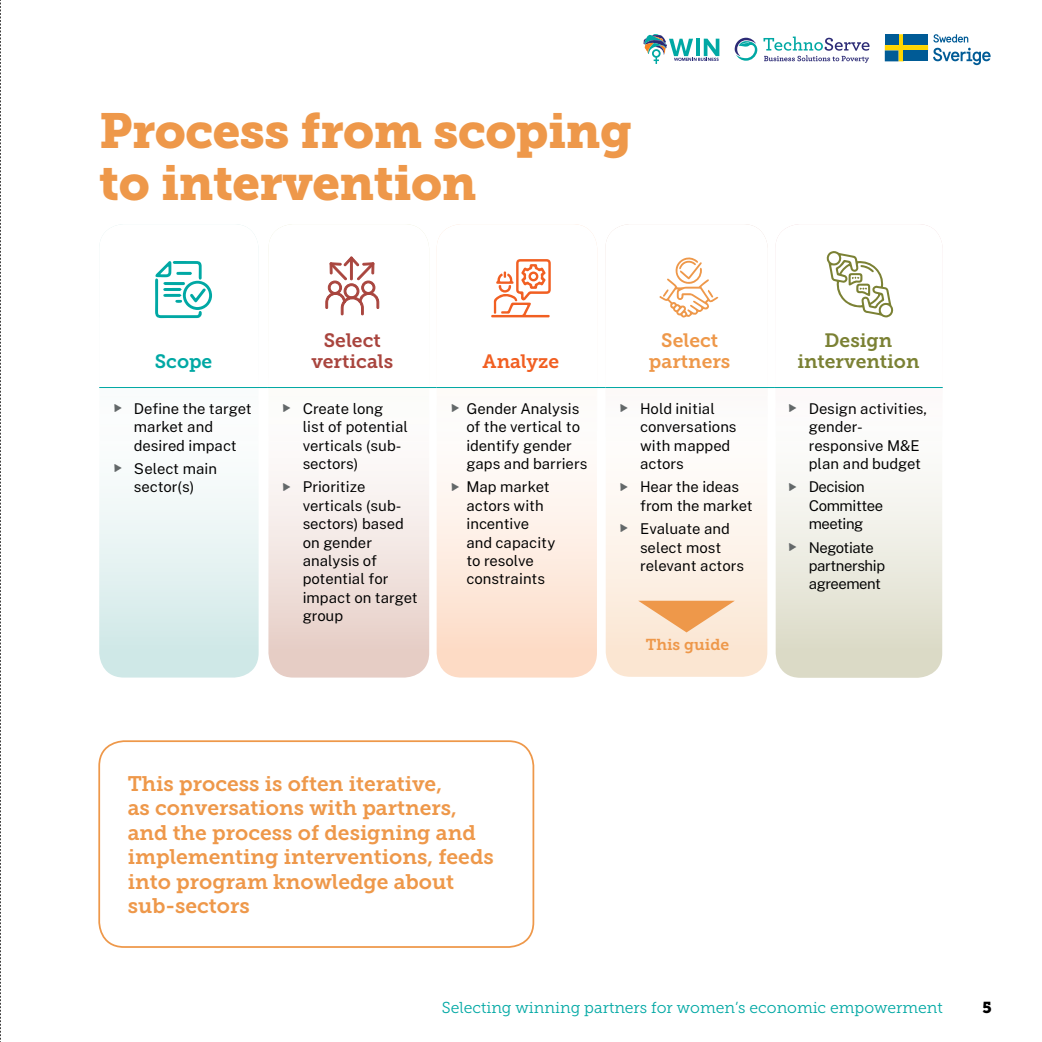
<style>
.page{position:relative;width:1042px;height:1042px;background:#fff}
.page>*{position:absolute;margin:0;border:0;box-sizing:border-box;transform-origin:0 0}
.t1{font:49px/52.5px "Museo Slab 900";letter-spacing:-.01em;color:#ee984a}
.t2{font:21px/24.5px "Museo Slab 700";color:#ee984a}
.t3{font:19.25px/21px "Museo Slab 700";color:#7b8134;text-align:center}
.t4{font:19.25px/21px "Museo Slab 700";color:#a9453e;text-align:center}
.t5{font:19.25px/21px "Museo Slab 700";color:#ee984a;text-align:center}
.t6{font:19.25px "Museo Slab 700";color:#f15f22}
.t7{font:19.25px "Museo Slab 700";color:#00a8a4}
.t8{font:15.75px "Museo Slab 300";color:#00a8a4}
.t9{font:15.75px "Museo Slab 700";color:#ee984a}
.t10{font:15.75px "Museo Slab 900";color:#000}
.t11{font:14.88px/18.4px "Public Sans";color:#000}
.t12{font:14.88px/18.4px "Public Sans";letter-spacing:-.03em;color:#000}
.s1{font-family:"Kosmik Glyphs";color:#636869}
</style>
<div class="page">
<svg style="left:885px;top:34px;width:105px;height:31px"></svg>
<svg style="left:735px;top:37px;width:134px;height:26px"></svg>
<svg style="left:643px;top:34px;width:76px;height:30px"></svg>
<svg style="left:0;top:0;width:1px;height:1042px"></svg>
<svg style="left:99px;top:323px;width:160px;height:354px;background:#dfefee"></svg>
<svg style="left:437px;top:323px;width:160px;height:354px;background:#fde6d8"></svg>
<svg style="left:268px;top:323px;width:161px;height:354px;background:#eeddd8"></svg>
<svg style="left:606px;top:323px;width:161px;height:354px;background:#fceee1"></svg>
<svg style="left:775px;top:323px;width:167px;height:355px;background:#e6e6d9"></svg>
<div style="left:99px;top:224px;width:160px;height:280px;background:#fbfcfc;border-radius:25px"></div>
<div style="left:437px;top:224px;width:160px;height:280px;background:#fefbfa;border-radius:25px"></div>
<div style="left:268px;top:224px;width:161px;height:280px;background:#fcfcfa;border-radius:25px"></div>
<div style="left:605px;top:224px;width:163px;height:280px;background:#fefcfb;border-radius:25px"></div>
<div style="left:775px;top:224px;width:168px;height:280px;background:#fcfbfa;border-radius:25px"></div>
<div style="left:98px;top:740px;width:436px;height:208px;border:2px solid #ee984a;border-radius:25px"></div>
<svg style="left:101px;top:224px;width:154px;height:95px"></svg>
<hr style="left:99px;top:387px;width:169px;height:1px;background:#00a8a4">
<hr style="left:268px;top:387px;width:169px;height:1px;background:#00a8a4">
<hr style="left:437px;top:387px;width:168px;height:1px;background:#00a8a4">
<hr style="left:605px;top:387px;width:169px;height:1px;background:#00a8a4">
<hr style="left:774px;top:387px;width:169px;height:1px;background:#00a8a4">
<svg style="left:272px;top:224px;width:157px;height:92px"></svg>
<svg style="left:777px;top:224px;width:162px;height:94px"></svg>
<svg style="left:437px;top:224px;width:160px;height:94px"></svg>
<svg style="left:607px;top:224px;width:157px;height:94px"></svg>
<svg style="left:638px;top:601px;width:97px;height:31px;background:#f4c091"></svg>
<h1 class="t1" style="left:99px;top:105px;width:534px">Process from scoping to intervention</h1>
<p class="t7" style="left:155px;top:350px;width:59px">Scope</p>
<p class="t4" style="left:311px;top:330px;width:83px">Select verticals</p>
<p class="t6" style="left:483px;top:350px;width:78px">Analyze</p>
<p class="t5" style="left:649px;top:330px;width:83px">Select partners</p>
<p class="t3" style="left:797px;top:330px;width:124px">Design intervention</p>
<p class="t11" style="left:134px;top:399px;width:119px;text-indent:-20px"><span class="s1">x</span> Define the target market and desired impact</p>
<p class="t11" style="left:114px;top:459px;width:105px;text-align:center"><span class="s1">x</span> Select main sector(s)</p>
<p class="t11" style="left:303px;top:399px;width:107px;text-indent:-20px"><span class="s1">x</span> Create long list of potential verticals (sub&shy;sectors)</p>
<p class="t11" style="left:303px;top:478px;width:117px;text-indent:-20px"><span class="s1">x</span> Prioritize verticals (sub&shy;sectors) based on gender analysis of potential for impact on target group</p>
<p class="t11" style="left:466px;top:399px;width:123px;text-indent:-15px"><span class="s1">x</span> Gender Analysis of the vertical to identify gender gaps and barriers</p>
<p class="t11" style="left:466px;top:478px;width:90px;text-indent:-15px"><span class="s1">x</span> Map market actors with incentive and capacity to resolve constraints</p>
<p class="t11" style="left:640px;top:399px;width:98px;text-indent:-20px"><span class="s1">x</span> Hold initial conversations with mapped actors</p>
<p class="t11" style="left:640px;top:478px;width:114px;text-indent:-20px"><span class="s1">x</span> Hear the ideas from the market</p>
<p class="t11" style="left:640px;top:519px;width:106px;text-indent:-20px"><span class="s1">x</span> Evaluate and select most relevant actors</p>
<p class="t9" style="left:646px;top:636px;width:85px">This guide</p>
<p class="t11" style="left:809px;top:399px;width:120px;text-indent:-20px"><span class="s1">x</span> Design activities, gender&shy;responsive M&amp;E plan and budget</p>
<p class="t12" style="left:809px;top:478px;width:76px;text-indent:-20px"><span class="s1">x</span> Decision<br>Committee meeting</p>
<p class="t12" style="left:809px;top:538px;width:78px;text-indent:-20px"><span class="s1">x</span> Negotiate partnership agreement</p>
<h2 class="t2" style="left:128px;top:771px;width:368px">This process is often iterative,<br>as conversations with partners, and the process of designing and implementing interventions, feeds into program knowledge about sub-sectors</h2>
<p class="t8" style="left:442px;top:999px;width:502px">Selecting winning partners for women’s economic empowerment</p>
<p class="t10" style="left:982px;top:998px;width:11px">5</p>
</div>
